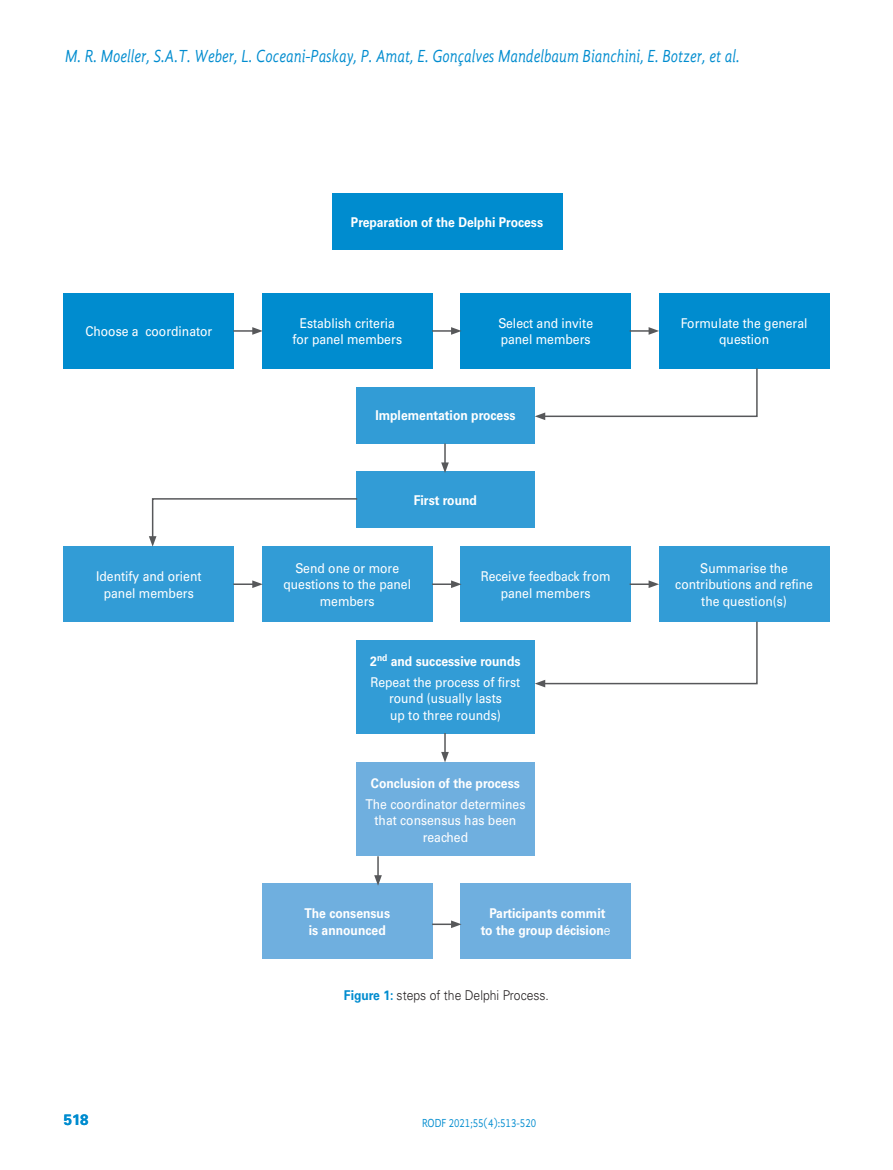
<style>
.page{position:relative;width:893px;height:1170px;background:#fff}
.page>*{position:absolute;margin:0;border:0;box-sizing:border-box;transform-origin:0 0}
.t1{font:italic 18px "Gandhi Sans";color:#008ccf;scale:.82 1}
.t2{font:700 15px "Univers";color:#008ccf}
.LEGENDE_Justifie{font:13.5px/16.5px "Univers";color:#fff;text-align:center;scale:.9 1}
.LEGENDE_Justifie-2{font:700 13.5px/16.5px "Univers";color:#fff;text-align:center;scale:.9 1}
.LEGENDE_Justifie-3{font:300 13.5px "Univers";color:#231f20;scale:.9 1}
.t3{font:12px "Gandhi Sans";color:#008ccf;scale:.82 1}
.s1{font-weight:300}
.s2{font-weight:700;color:#008ccf}
</style>
<div class="page">
<div style="left:332px;top:194px;width:230px;height:56px;background:#008ccf"></div>
<div style="left:356px;top:387px;width:179px;height:56px;background:#329cd6"></div>
<div style="left:356px;top:471px;width:179px;height:57px;background:#329cd6"></div>
<div style="left:356px;top:640px;width:179px;height:94px;background:#329cd6"></div>
<div style="left:356px;top:762px;width:179px;height:94px;background:#6fafdf"></div>
<div style="left:64px;top:293px;width:170px;height:75px;background:#008ccf"></div>
<div style="left:64px;top:546px;width:170px;height:75px;background:#329cd6"></div>
<div style="left:262px;top:293px;width:170px;height:75px;background:#008ccf"></div>
<div style="left:262px;top:546px;width:170px;height:75px;background:#329cd6"></div>
<div style="left:262px;top:883px;width:170px;height:75px;background:#6fafdf"></div>
<div style="left:461px;top:293px;width:170px;height:75px;background:#008ccf"></div>
<div style="left:461px;top:546px;width:170px;height:75px;background:#329cd6"></div>
<div style="left:461px;top:883px;width:170px;height:75px;background:#6fafdf"></div>
<div style="left:659px;top:293px;width:170px;height:75px;background:#008ccf"></div>
<div style="left:659px;top:546px;width:170px;height:75px;background:#329cd6"></div>
<hr style="left:233px;top:330px;width:22px;height:2px;background:#57585a">
<svg style="left:252px;top:327px;width:11px;height:8px"></svg>
<hr style="left:233px;top:583px;width:22px;height:2px;background:#57585a">
<svg style="left:252px;top:580px;width:11px;height:8px"></svg>
<hr style="left:432px;top:330px;width:21px;height:2px;background:#57585a">
<svg style="left:451px;top:327px;width:11px;height:8px"></svg>
<hr style="left:432px;top:583px;width:21px;height:2px;background:#57585a">
<svg style="left:451px;top:580px;width:11px;height:8px"></svg>
<svg style="left:432px;top:920px;width:30px;height:8px"></svg>
<hr style="left:444px;top:443px;width:2px;height:22px;background:#57585a">
<svg style="left:441px;top:462px;width:8px;height:11px"></svg>
<hr style="left:444px;top:733px;width:2px;height:21px;background:#57585a">
<svg style="left:441px;top:751px;width:8px;height:11px"></svg>
<hr style="left:377px;top:856px;width:2px;height:21px;background:#57585a">
<svg style="left:374px;top:875px;width:8px;height:10px"></svg>
<hr style="left:630px;top:330px;width:21px;height:2px;background:#57585a">
<svg style="left:649px;top:327px;width:10px;height:8px"></svg>
<hr style="left:630px;top:583px;width:21px;height:2px;background:#57585a">
<svg style="left:649px;top:580px;width:10px;height:8px"></svg>
<svg style="left:535px;top:368px;width:223px;height:52px"></svg>
<svg style="left:535px;top:621px;width:223px;height:66px"></svg>
<svg style="left:149px;top:498px;width:209px;height:48px"></svg>
<h1 class="t1" style="left:65px;top:46px;width:824px">M. R. Moeller, S.A.T. Weber, L. Coceani-Paskay, P. Amat, E. Gonçalves Mandelbaum Bianchini, E. Botzer, et al.</h1>
<p class="LEGENDE_Justifie" style="left:85px;top:323px;width:143px">Choose a coordinator</p>
<p class="LEGENDE_Justifie" style="left:96px;top:568px;width:119px">Identify and orient panel members</p>
<p class="LEGENDE_Justifie-2" style="left:351px;top:214px;width:215px">Preparation of the Delphi Process</p>
<p class="LEGENDE_Justifie" style="left:292px;top:315px;width:123px">Establish criteria for panel members</p>
<p class="LEGENDE_Justifie" style="left:498px;top:315px;width:107px;text-align:left">Select and invite panel members</p>
<p class="LEGENDE_Justifie-2" style="left:375px;top:407px;width:157px">Implementation process</p>
<p class="LEGENDE_Justifie-2" style="left:414px;top:492px;width:72px">First round</p>
<p class="LEGENDE_Justifie" style="left:283px;top:559px;width:143px">Send one or more questions to the panel members</p>
<p class="LEGENDE_Justifie" style="left:481px;top:568px;width:146px">Receive feedback from panel members</p>
<p class="LEGENDE_Justifie-2" style="left:370px;top:653px;width:168px">2<sup>nd</sup> and successive rounds</p>
<p class="LEGENDE_Justifie" style="left:370px;top:673px;width:168px">Repeat the process of first round (usually lasts<br>up to three rounds)</p>
<p class="LEGENDE_Justifie-2" style="left:371px;top:774px;width:167px">Conclusion of the process</p>
<p class="LEGENDE_Justifie" style="left:365px;top:795px;width:179px">The coordinator determines that consensus has been reached</p>
<p class="LEGENDE_Justifie-2" style="left:304px;top:905px;width:97px">The consensus is announced</p>
<p class="LEGENDE_Justifie-2" style="left:481px;top:905px;width:146px">Participants commit to the group décision<span class="s1">e</span></p>
<p class="LEGENDE_Justifie-3" style="left:344px;top:986px;width:229px"><span class="s2">Figure 1:</span> steps of the Delphi Process.</p>
<p class="t2" style="left:64px;top:1110px;width:26px">518</p>
<p class="t3" style="left:422px;top:1116px;width:141px">RODF 2021;55(4):513-520</p>
<p class="LEGENDE_Justifie" style="left:681px;top:315px;width:142px">Formulate the general question</p>
<p class="LEGENDE_Justifie" style="left:675px;top:559px;width:155px">Summarise the contributions and refine the question(s)</p>
</div>
